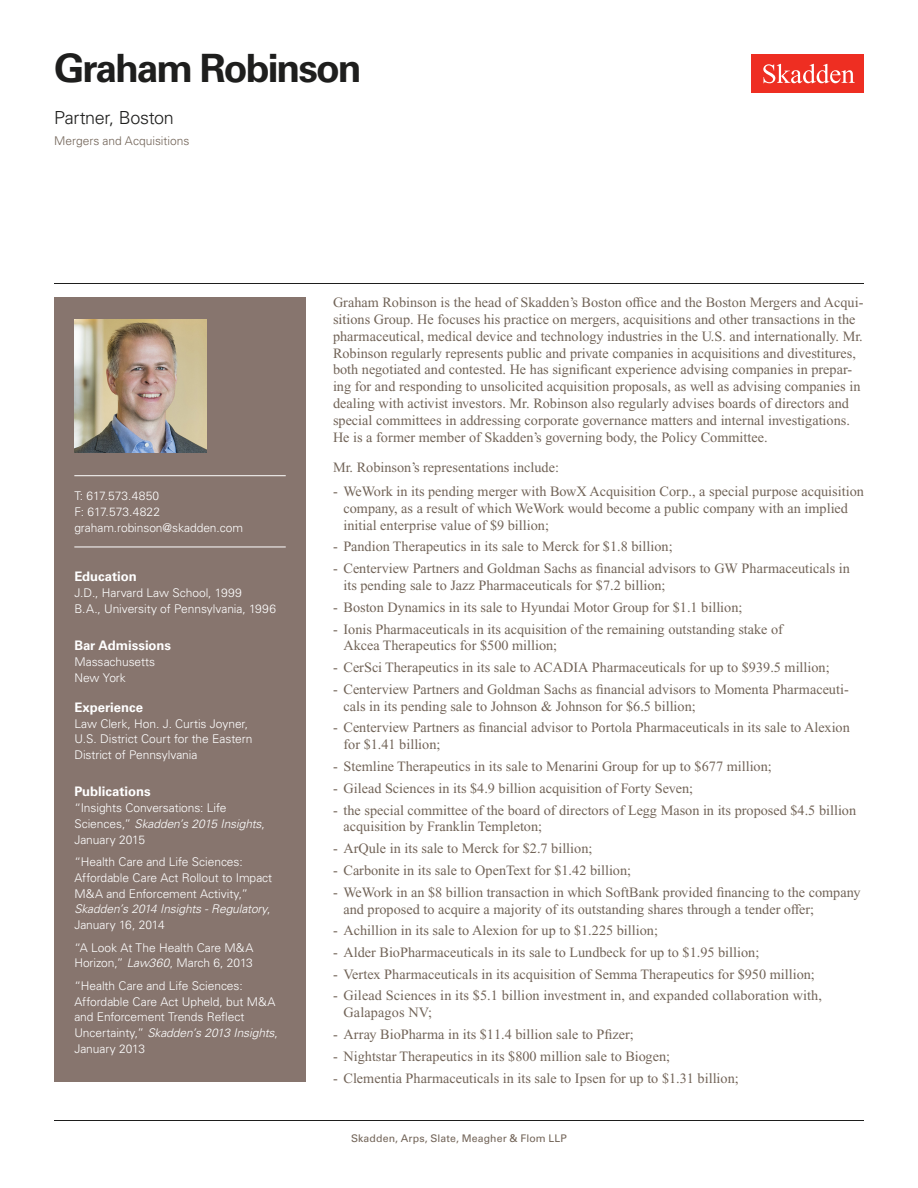
<style>
.page{position:relative;width:918px;height:1188px;background:#fff}
.page>*{position:absolute;margin:0;border:0;box-sizing:border-box;transform-origin:0 0}
.Name{font:700 39px "Univers LT Std";letter-spacing:-.05em;color:#1e1e1d}
.Title_and_Office{font:300 18px "Univers LT Std";letter-spacing:-.02em;color:#1e1e1d}
.Main_Body{font:14.25px/16.8px "Times New Roman PS Std";color:#726458}
.Bar_Admission_Educat{font:700 13.2px "Univers LT Std";color:#fff}
.Sidebar_text{font:300 12px/15.8px "Univers LT Std";letter-spacing:-.005em;color:#fff}
.Sidebar_text_no_para{font:300 12px "Univers LT Std";letter-spacing:-.005em;color:#fff}
.Email{font:300 12px "Univers LT Std";letter-spacing:-.005em;color:#fff}
.Practice{font:300 12px "Univers LT Std";color:#726458}
.Phone_Number{font:300 12px "Univers LT Std";letter-spacing:.005em;color:#fff}
.Fax_Number{font:300 12px "Univers LT Std";letter-spacing:.005em;color:#fff}
.Folio{font:10.5px "Univers LT Std";letter-spacing:.01em;color:#726458}
.s1{font-style:italic}
</style>
<div class="page">
<div style="left:752px;top:54px;width:112px;height:39px;background:#ee2e22"></div>
<svg style="left:763px;top:64px;width:92px;height:19px"></svg>
<div style="left:54px;top:297px;width:252px;height:784px;background:#87756e"></div>
<hr style="left:74px;top:475px;width:212px;height:1px;background:#fff">
<hr style="left:74px;top:547px;width:212px;height:1px;background:#fff">
<img style="left:74px;top:320px;width:132px;height:132px">
<hr style="left:54px;top:1120px;width:810px;height:1px;background:#1e1e1d">
<hr style="left:54px;top:283px;width:810px;height:1px;background:#1e1e1d">
<h1 class="Name" style="left:54px;top:46px;width:309px">Graham Robinson</h1>
<h2 class="Title_and_Office" style="left:54px;top:107px;width:121px">Partner, Boston</h2>
<h3 class="Practice" style="left:54px;top:134px;width:137px">Mergers and Acquisitions</h3>
<p class="Phone_Number" style="left:74px;top:489px;width:86px">T: 617.573.4850</p>
<p class="Fax_Number" style="left:74px;top:504px;width:87px">F: 617.573.4822</p>
<p class="Email" style="left:74px;top:520px;width:170px">graham.robinson@skadden.com</p>
<p class="Bar_Admission_Educat" style="left:74px;top:569px;width:64px">Education</p>
<p class="Sidebar_text_no_para" style="left:74px;top:586px;width:169px">J.D., Harvard Law School, 1999</p>
<p class="Sidebar_text" style="left:74px;top:601px;width:203px">B.A., University of Pennsylvania, 1996</p>
<p class="Bar_Admission_Educat" style="left:74px;top:638px;width:98px">Bar Admissions</p>
<p class="Sidebar_text_no_para" style="left:74px;top:654px;width:82px">Massachusetts</p>
<p class="Sidebar_text_no_para" style="left:74px;top:670px;width:53px">New York</p>
<p class="Bar_Admission_Educat" style="left:74px;top:700px;width:70px">Experience</p>
<p class="Sidebar_text" style="left:74px;top:716px;width:180px">Law Clerk, Hon. J. Curtis Joyner,<br>U.S. District Court for the Eastern<br>District of Pennsylvania</p>
<p class="Bar_Admission_Educat" style="left:74px;top:784px;width:78px">Publications</p>
<p class="Sidebar_text" style="left:74px;top:800px;width:192px">“Insights Conversations: Life<br>Sciences,” <span class="s1">Skadden’s 2015 Insights</span>,<br>January 2015</p>
<p class="Sidebar_text" style="left:74px;top:854px;width:199px">“Health Care and Life Sciences:<br>Affordable Care Act Rollout to Impact<br>M&amp;A and Enforcement Activity,”<br><span class="s1">Skadden’s 2014 Insights - Regulatory</span>,<br>January 16, 2014</p>
<p class="Sidebar_text" style="left:74px;top:939px;width:181px">“A Look At The Health Care M&amp;A<br>Horizon,” <span class="s1">Law360</span>, March 6, 2013</p>
<p class="Sidebar_text" style="left:74px;top:978px;width:205px">“Health Care and Life Sciences:<br>Affordable Care Act Upheld, but M&amp;A and Enforcement Trends Reflect<br>Uncertainty,” <span class="s1">Skadden’s 2013 Insights</span>,<br>January 2013</p>
<p class="Main_Body" style="left:333px;top:294px;width:532px">Graham Robinson is the head of Skadden’s Boston office and the Boston Mergers and Acqui&shy;sitions Group. He focuses his practice on mergers, acquisitions and other transactions in the pharmaceutical, medical device and technology industries in the U.S. and internationally. Mr.<br>Robinson regularly represents public and private companies in acquisitions and divestitures, both negotiated and contested. He has significant experience advising companies in prepar&shy;ing for and responding to unsolicited acquisition proposals, as well as advising companies in dealing with activist investors. Mr. Robinson also regularly advises boards of directors and special committees in addressing corporate governance matters and internal investigations.<br>He is a former member of Skadden’s governing body, the Policy Committee.</p>
<p class="Main_Body" style="left:333px;top:459px;width:227px">Mr. Robinson’s representations include:</p>
<p class="Main_Body" style="left:344px;top:483px;width:522px;text-indent:-10px">- WeWork in its pending merger with BowX Acquisition Corp., a special purpose acquisition company, as a result of which WeWork would become a public company with an implied initial enterprise value of $9 billion;</p>
<p class="Main_Body" style="left:333px;top:538px;width:341px">- Pandion Therapeutics in its sale to Merck for $1.8 billion;</p>
<p class="Main_Body" style="left:344px;top:560px;width:508px;text-indent:-10px">- Centerview Partners and Goldman Sachs as financial advisors to GW Pharmaceuticals in its pending sale to Jazz Pharmaceuticals for $7.2 billion;</p>
<p class="Main_Body" style="left:333px;top:599px;width:411px">- Boston Dynamics in its sale to Hyundai Motor Group for $1.1 billion;</p>
<p class="Main_Body" style="left:344px;top:620px;width:441px;text-indent:-10px">- Ionis Pharmaceuticals in its acquisition of the remaining outstanding stake of<br>Akcea Therapeutics for $500 million;</p>
<p class="Main_Body" style="left:333px;top:659px;width:498px">- CerSci Therapeutics in its sale to ACADIA Pharmaceuticals for up to $939.5 million;</p>
<p class="Main_Body" style="left:344px;top:681px;width:507px;text-indent:-10px">- Centerview Partners and Goldman Sachs as financial advisors to Momenta Pharmaceuti&shy;cals in its pending sale to Johnson &amp; Johnson for $6.5 billion;</p>
<p class="Main_Body" style="left:344px;top:719px;width:508px;text-indent:-10px">- Centerview Partners as financial advisor to Portola Pharmaceuticals in its sale to Alexion for $1.41 billion;</p>
<p class="Main_Body" style="left:333px;top:758px;width:440px">- Stemline Therapeutics in its sale to Menarini Group for up to $677 million;</p>
<p class="Main_Body" style="left:333px;top:780px;width:362px">- Gilead Sciences in its $4.9 billion acquisition of Forty Seven;</p>
<p class="Main_Body" style="left:344px;top:801px;width:514px;text-indent:-10px">- the special committee of the board of directors of Legg Mason in its proposed $4.5 billion acquisition by Franklin Templeton;</p>
<p class="Main_Body" style="left:333px;top:840px;width:261px">- ArQule in its sale to Merck for $2.7 billion;</p>
<p class="Main_Body" style="left:333px;top:862px;width:300px">- Carbonite in its sale to OpenText for $1.42 billion;</p>
<p class="Main_Body" style="left:344px;top:884px;width:519px;text-indent:-10px">- WeWork in an $8 billion transaction in which SoftBank provided financing to the company and proposed to acquire a majority of its outstanding shares through a tender offer;</p>
<p class="Main_Body" style="left:333px;top:922px;width:326px">- Achillion in its sale to Alexion for up to $1.225 billion;</p>
<p class="Main_Body" style="left:333px;top:944px;width:428px">- Alder BioPharmaceuticals in its sale to Lundbeck for up to $1.95 billion;</p>
<p class="Main_Body" style="left:333px;top:966px;width:483px">- Vertex Pharmaceuticals in its acquisition of Semma Therapeutics for $950 million;</p>
<p class="Main_Body" style="left:344px;top:987px;width:480px;text-indent:-10px">- Gilead Sciences in its $5.1 billion investment in, and expanded collaboration with,<br>Galapagos NV;</p>
<p class="Main_Body" style="left:333px;top:1026px;width:302px">- Array BioPharma in its $11.4 billion sale to Pfizer;</p>
<p class="Main_Body" style="left:333px;top:1048px;width:339px">- Nightstar Therapeutics in its $800 million sale to Biogen;</p>
<p class="Main_Body" style="left:333px;top:1069px;width:407px">- Clementia Pharmaceuticals in its sale to Ipsen for up to $1.31 billion;</p>
<p class="Folio" style="left:351px;top:1132px;width:217px">Skadden, Arps, Slate, Meagher &amp; Flom LLP</p>
</div>
